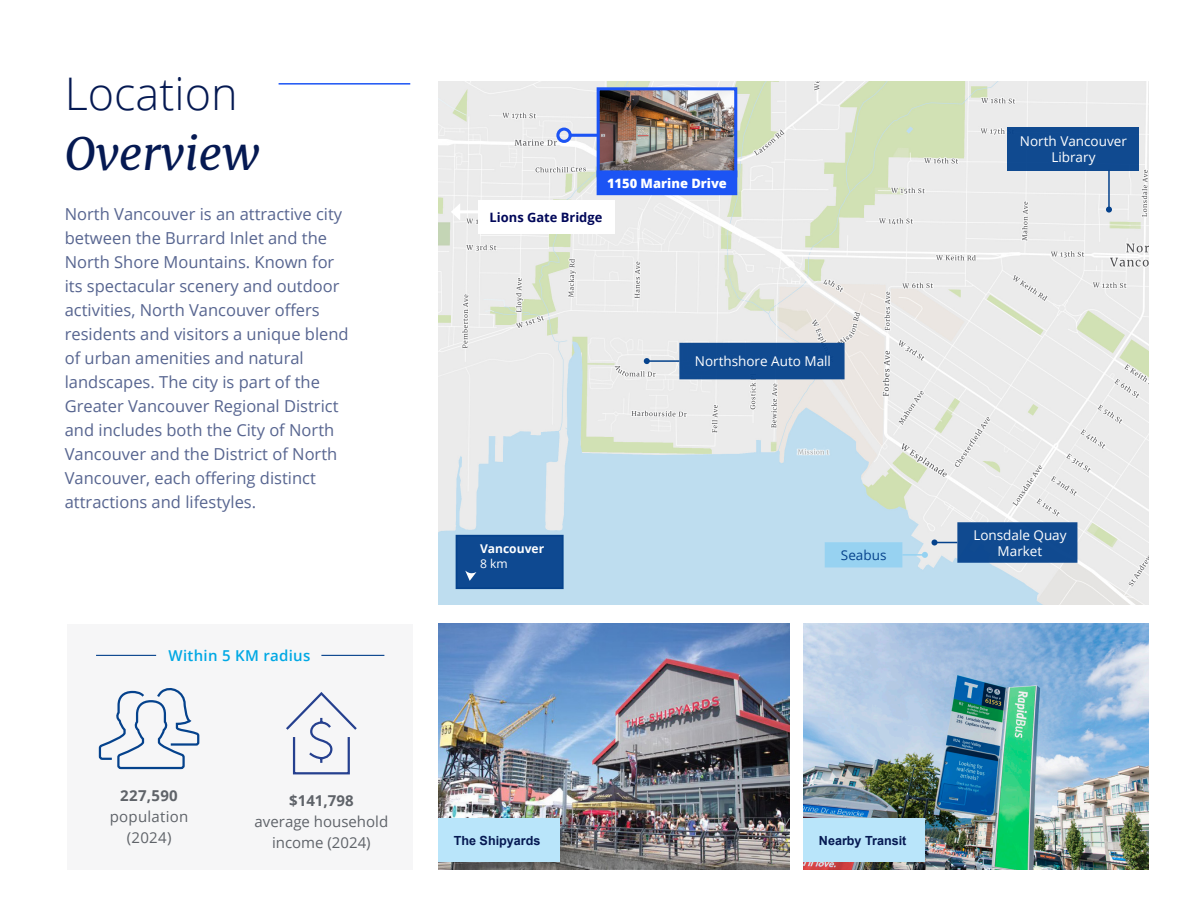
<style>
.page{position:relative;width:1188px;height:918px;background:#fff}
.page>*{position:absolute;margin:0;border:0;box-sizing:border-box;transform-origin:0 0}
.t1{font:300 45px/60px "Open Sans";color:#051952}
.t2{font:16.5px/24px "Open Sans";color:#576590}
.t3{font:15px/21px "Open Sans";color:#5f6369;text-align:center}
.t4{font:15px/21px "Open Sans";letter-spacing:.02em;color:#5f6369;text-align:center}
.t5{font:600 15px "Open Sans";letter-spacing:.02em;color:#00a8e4}
.t6{font:13.5px/16.2px "Open Sans";color:#fff;text-align:center}
.t7{font:13.5px "Open Sans";color:#05428c}
.Nav_Text{font:800 12.9px "Open Sans";color:#fff}
.Nav_Text-2{font:700 12.9px "Open Sans";color:#000759}
.Nav_Text-3{font:700 12.6px "Arial";color:#051952}
.Body_Text_-_Dark_Grey_CMYK{font:700 12.15px "Open Sans";color:#fff}
.Body_Text_-_Dark_Grey_CMYK-2{font:12.15px "Open Sans";color:#fff}
.s1{font-family:"Merriweather";font-weight:400;font-style:italic}
.s2{font-weight:700}
</style>
<div class="page">
<img style="left:438px;top:624px;width:352px;height:245px">
<img style="left:804px;top:624px;width:345px;height:245px">
<img style="left:438px;top:82px;width:711px;height:522px">
<img style="left:601px;top:91px;width:132px;height:79px">
<div style="left:597px;top:87px;width:140px;height:90px;border:3px solid #1c54f4"></div>
<div style="left:598px;top:172px;width:138px;height:22px;background:#1c54f4"></div>
<div style="left:597px;top:170px;width:140px;height:25px;border:3px solid #1c54f4"></div>
<hr style="left:279px;top:83px;width:131px;height:2px;background:#1c54f4">
<hr style="left:570px;top:134px;width:28px;height:3px;background:#1c54f4">
<div style="left:556px;top:128px;width:16px;height:15px;border:3px solid #1c54f4;border-radius:50%"></div>
<div style="left:478px;top:201px;width:136px;height:33px;background:#fff"></div>
<hr style="left:458px;top:210px;width:25px;height:3px;background:#fff">
<svg style="left:451px;top:203px;width:9px;height:18px"></svg>
<div style="left:68px;top:624px;width:345px;height:245px;background:#f6f6f7"></div>
<svg style="left:98px;top:688px;width:102px;height:82px"></svg>
<svg style="left:286px;top:692px;width:71px;height:83px"></svg>
<hr style="left:96px;top:655px;width:60px;height:1px;background:#05428c">
<hr style="left:321px;top:655px;width:63px;height:1px;background:#05428c">
<div style="left:438px;top:818px;width:122px;height:44px;background:#b9e5fa"></div>
<div style="left:804px;top:818px;width:121px;height:44px;background:#b9e5fa"></div>
<div style="left:957px;top:522px;width:120px;height:41px;background:#104a90"></div>
<svg style="left:938px;top:542px;width:19px;height:1px"></svg>
<svg style="left:931px;top:539px;width:7px;height:7px"></svg>
<div style="left:679px;top:343px;width:166px;height:36px;background:#104a90"></div>
<hr style="left:647px;top:360px;width:32px;height:2px;background:#05428c">
<svg style="left:644px;top:358px;width:6px;height:6px"></svg>
<div style="left:825px;top:542px;width:77px;height:25px;background:#95d2f2"></div>
<hr style="left:902px;top:554px;width:23px;height:2px;background:#95d2f2">
<svg style="left:922px;top:552px;width:6px;height:6px"></svg>
<div style="left:1007px;top:127px;width:132px;height:43px;background:#104a90"></div>
<hr style="left:1108px;top:170px;width:2px;height:40px;background:#05428c">
<svg style="left:1106px;top:207px;width:6px;height:6px"></svg>
<div style="left:456px;top:536px;width:107px;height:52px;background:#0e4991"></div>
<div style="left:456px;top:535px;width:108px;height:54px;border:2px solid #05428c"></div>
<svg style="left:465px;top:570px;width:12px;height:11px"></svg>
<p class="t1" style="left:65px;top:63px;width:197px">Location<br><span class="s1">Overview</span></p>
<p class="t2" style="left:65px;top:201px;width:285px">North Vancouver is an attractive city between the Burrard Inlet and the North Shore Mountains. Known for its spectacular scenery and outdoor activities, North Vancouver offers residents and visitors a unique blend of urban amenities and natural landscapes. The city is part of the Greater Vancouver Regional District and includes both the City of North Vancouver and the District of North Vancouver, each offering distinct attractions and lifestyles.</p>
<p class="t5" style="left:169px;top:645px;width:143px">Within 5 KM radius</p>
<p class="t4" style="left:110px;top:785px;width:80px"><span class="s2">227,590 </span>population</p>
<p class="t3" style="left:127px;top:827px;width:46px">(2024)</p>
<p class="t3" style="left:255px;top:790px;width:135px"><span class="s2">$141,798<br></span>average household income (2024)</p>
<p class="Nav_Text" style="left:607px;top:173px;width:121px">1150 Marine Drive</p>
<p class="Nav_Text-2" style="left:490px;top:208px;width:114px">Lions Gate Bridge</p>
<p class="Body_Text_-_Dark_Grey_CMYK" style="left:480px;top:540px;width:66px">Vancouver</p>
<p class="Body_Text_-_Dark_Grey_CMYK-2" style="left:480px;top:556px;width:29px">8 km</p>
<p class="t6" style="left:695px;top:353px;width:138px">Northshore Auto Mall</p>
<p class="t7" style="left:841px;top:546px;width:47px">Seabus</p>
<p class="Nav_Text-3" style="left:454px;top:831px;width:88px">The Shipyards</p>
<p class="Nav_Text-3" style="left:819px;top:831px;width:89px">Nearby Transit</p>
<p class="t6" style="left:1020px;top:133px;width:108px">North Vancouver<br>Library</p>
<p class="t6" style="left:973px;top:526px;width:95px">Lonsdale Quay<br>Market</p>
</div>
